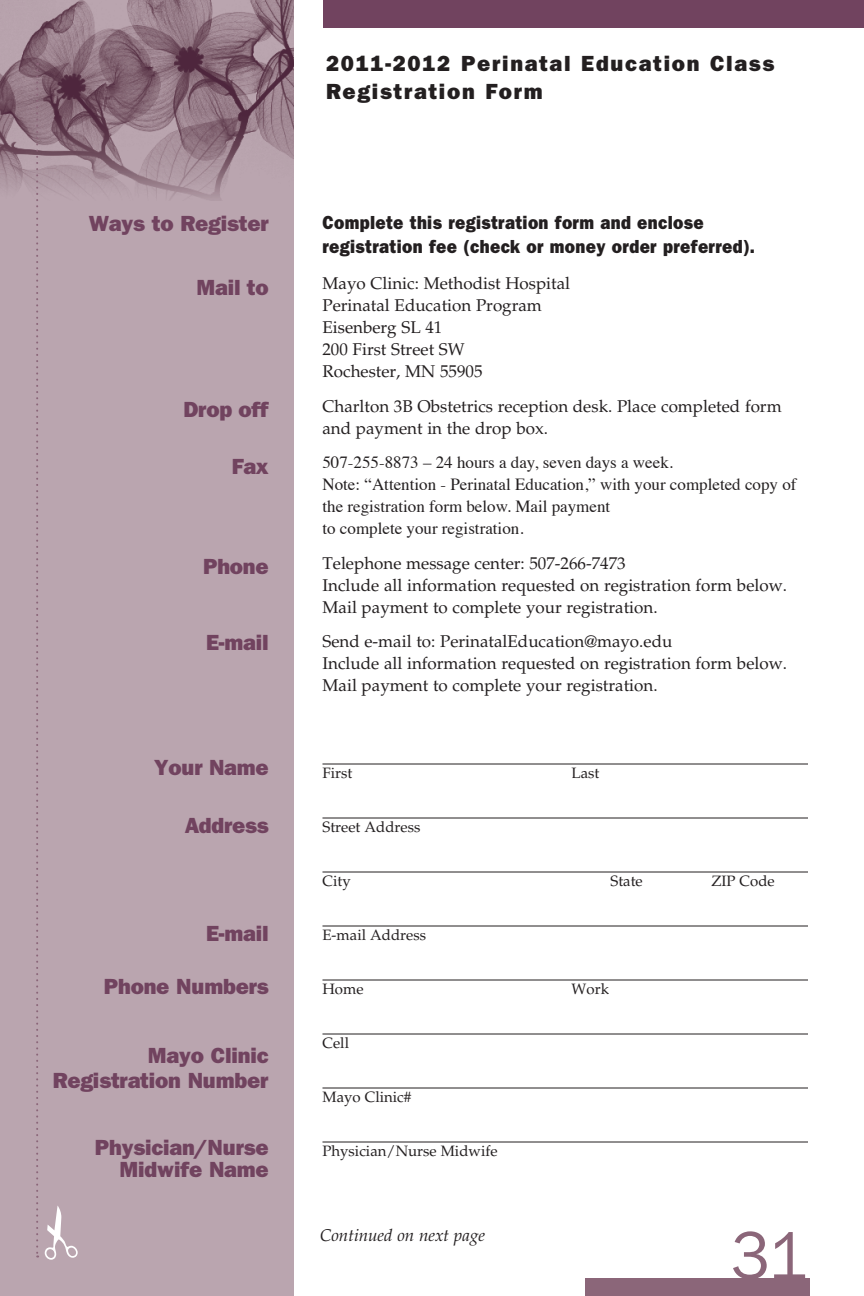
<style>
.page{position:relative;width:864px;height:1296px;background:#fff}
.page>*{position:absolute;margin:0;border:0;box-sizing:border-box;transform-origin:0 0}
.Code{font:68px "ITC Franklin Gothic Std";color:#8b6679;scale:.95 1}
.Subheading{font:22px/22px "ITC Franklin Gothic Std Hvy";letter-spacing:-.01em;color:#71435f;text-align:right}
.Text{font:22px/28px "ITC Franklin Gothic Std Hvy";letter-spacing:.075em;color:#231f20}
.Text-2{font:19px/24px "ITC Franklin Gothic Std Hvy";letter-spacing:.02em;color:#231f20;scale:.9 1}
.Text-3{font:17px/22px "Palatino LT Std";color:#231f20}
.t1{font:17px/22px "Times";color:#231f20}
.Text-4{font:italic 17px "Palatino LT Std";color:#231f20}
.Text-5{font:15px "Palatino LT Std";color:#231f20}
</style>
<div class="page">
<div style="left:324px;top:0;width:540px;height:28px;background:#71435f"></div>
<div style="left:585px;top:1278px;width:225px;height:18px;background:#8b6679"></div>
<div style="left:0;top:0;width:294px;height:1296px;background:#baa5af"></div>
<img style="left:0;top:0;width:294px;height:200px">
<hr style="left:322px;top:764px;width:486px;height:1px;background:#231f20">
<hr style="left:322px;top:818px;width:486px;height:1px;background:#231f20">
<hr style="left:322px;top:872px;width:486px;height:1px;background:#231f20">
<hr style="left:322px;top:926px;width:486px;height:1px;background:#231f20">
<hr style="left:322px;top:980px;width:486px;height:1px;background:#231f20">
<hr style="left:322px;top:1034px;width:486px;height:1px;background:#231f20">
<hr style="left:322px;top:1088px;width:486px;height:1px;background:#231f20">
<hr style="left:322px;top:1142px;width:486px;height:1px;background:#231f20">
<svg style="left:36px;top:63px;width:2px;height:1195px"></svg>
<svg style="left:45px;top:1206px;width:33px;height:54px"></svg>
<p class="Text" style="left:326px;top:50px;width:450px">2011-2012 Perinatal Education Class<br>Registration Form</p>
<p class="Subheading" style="left:89px;top:213px;width:181px">Ways to Register</p>
<p class="Text-2" style="left:322px;top:211px;width:482px">Complete this registration form and enclose registration fee (check or money order preferred).</p>
<p class="Subheading" style="left:197px;top:277px;width:74px">Mail to</p>
<p class="Text-3" style="left:322px;top:273px;width:249px">Mayo Clinic: Methodist Hospital<br>Perinatal Education Program<br>Eisenberg SL 41<br>200 First Street SW<br>Rochester, MN 55905</p>
<p class="Subheading" style="left:184px;top:399px;width:87px">Drop off</p>
<p class="Text-3" style="left:322px;top:395px;width:461px">Charlton 3B Obstetrics reception desk. Place completed form and payment in the drop box.</p>
<p class="Subheading" style="left:232px;top:455px;width:38px">Fax</p>
<p class="t1" style="left:322px;top:450px;width:476px">507-255-8873 – 24 hours a day, seven days a week.<br>Note: “Attention - Perinatal Education,” with your completed copy of the registration form below. Mail payment<br>to complete your registration.</p>
<p class="Subheading" style="left:203px;top:556px;width:67px">Phone</p>
<p class="Text-3" style="left:322px;top:552px;width:305px">Telephone message center: 507-266-7473</p>
<p class="Text-3" style="left:322px;top:574px;width:466px">Include all information requested on registration form below.<br>Mail payment to complete your registration.</p>
<p class="Subheading" style="left:206px;top:631px;width:64px">E-mail</p>
<p class="Text-3" style="left:322px;top:631px;width:351px">Send e-mail to: PerinatalEducation@mayo.edu</p>
<p class="Text-3" style="left:322px;top:653px;width:466px">Include all information requested on registration form below.<br>Mail payment to complete your registration.</p>
<p class="Subheading" style="left:154px;top:756px;width:116px">Your Name</p>
<p class="Text-5" style="left:322px;top:764px;width:31px">First</p>
<p class="Text-5" style="left:572px;top:764px;width:29px">Last</p>
<p class="Subheading" style="left:185px;top:814px;width:86px">Address</p>
<p class="Subheading" style="left:206px;top:922px;width:64px">E-mail</p>
<p class="Subheading" style="left:104px;top:976px;width:166px">Phone Numbers</p>
<p class="Subheading" style="left:148px;top:1044px;width:122px">Mayo Clinic</p>
<p class="Subheading" style="left:53px;top:1069px;width:217px">Registration Number</p>
<p class="Subheading" style="left:95px;top:1136px;width:175px">Physician/Nurse<br>Midwife Name</p>
<p class="Text-5" style="left:322px;top:818px;width:99px">Street Address</p>
<p class="Text-5" style="left:322px;top:872px;width:30px">City</p>
<p class="Text-5" style="left:610px;top:872px;width:34px">State</p>
<p class="Text-5" style="left:711px;top:872px;width:65px">ZIP Code</p>
<p class="Text-5" style="left:322px;top:926px;width:105px">E-mail Address</p>
<p class="Text-5" style="left:322px;top:980px;width:43px">Home</p>
<p class="Text-5" style="left:572px;top:980px;width:39px">Work</p>
<p class="Text-5" style="left:322px;top:1034px;width:28px">Cell</p>
<p class="Text-5" style="left:322px;top:1088px;width:90px">Mayo Clinic#</p>
<p class="Text-5" style="left:322px;top:1142px;width:177px">Physician/Nurse Midwife</p>
<p class="Text-4" style="left:320px;top:1226px;width:167px">Continued on next page</p>
<p class="Code" style="left:731px;top:1217px;width:82px">31</p>
</div>
